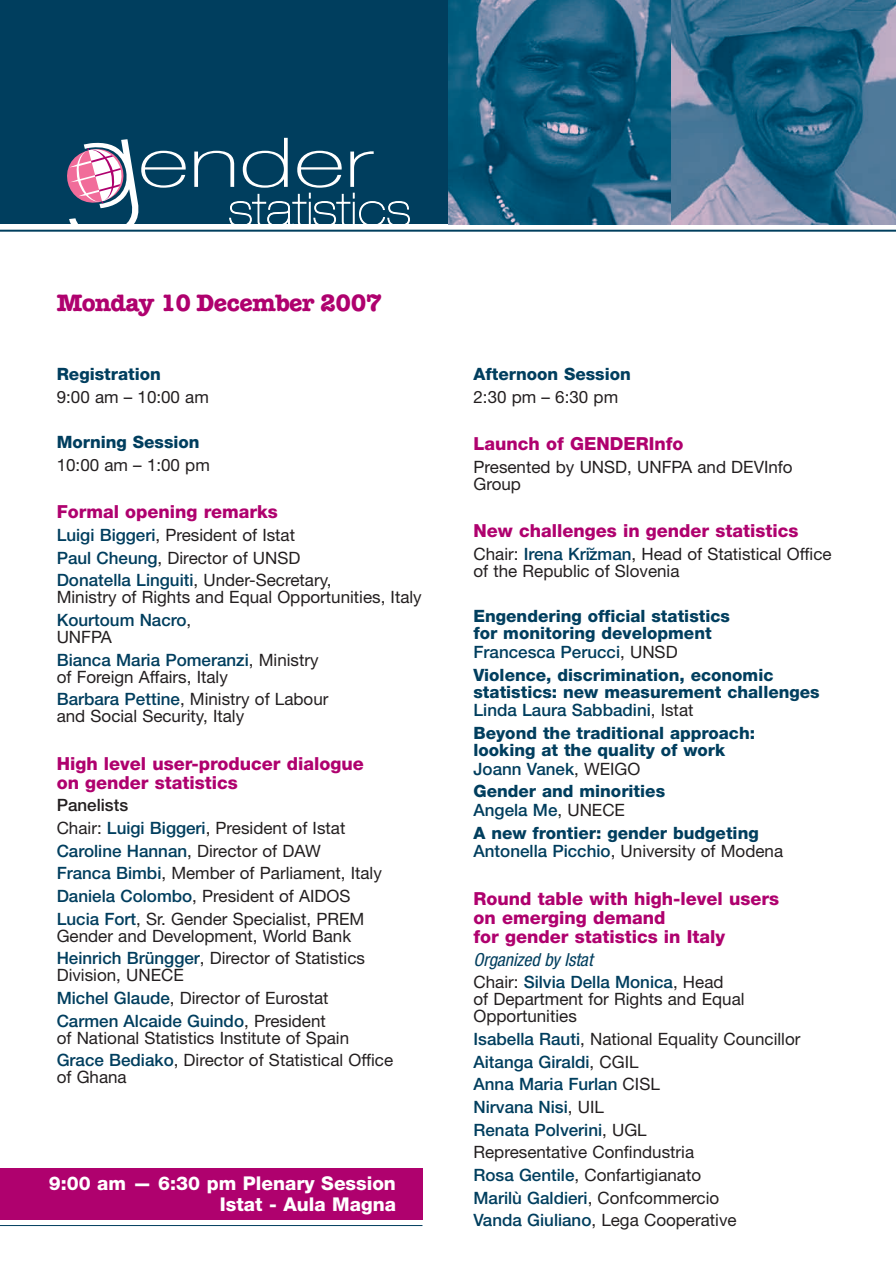
<style>
.page{position:relative;width:896px;height:1276px;background:#fff}
.page>*{position:absolute;margin:0;border:0;box-sizing:border-box;transform-origin:0 0}
.t1{font:24px "American Typewriter Bold A";letter-spacing:-.02em;color:#af016e}
.t2{font:800 19px/21px "Helvetica Neue";color:#fff;text-align:right}
.t3{font:800 18px/19px "Helvetica Neue";color:#af016e}
.t4{font:italic condensed 18px "Helvetica Neue";letter-spacing:-.005em;color:#003e5e}
.t5{font:17px/22.6px "Helvetica Neue";color:#231f20}
.t6{font:800 17px/22.6px "Helvetica Neue";color:#003e5e}
.t7{font:500 17px/22.6px "Helvetica Neue";color:#003e5e}
.s1{font-weight:500;color:#003e5e}
.s2{font-weight:400;color:#231f20}
.s3{font-weight:500}
</style>
<div class="page">
<div style="left:0;top:0;width:896px;height:224px;background:#003e5e"></div>
<svg style="left:67px;top:139px;width:119px;height:91px"></svg>
<svg style="left:194px;top:138px;width:215px;height:86px"></svg>
<hr style="left:0;top:230px;width:896px;height:2px;background:#003e5e">
<img style="left:448px;top:0;width:224px;height:224px">
<svg style="left:672px;top:0;width:224px;height:224px;background:#3d7090"></svg>
<div style="left:0;top:1168px;width:423px;height:51px;background:#af016e"></div>
<hr style="left:0;top:1225px;width:422px;height:1px;background:#003e5e">
<h1 class="t1" style="left:57px;top:295px;width:327px">Monday 10 December 2007</h1>
<p class="t6" style="left:57px;top:364px;width:106px">Registration</p>
<p class="t5" style="left:57px;top:385px;width:154px">9:00 am – 10:00 am</p>
<p class="t6" style="left:57px;top:432px;width:144px">Morning Session</p>
<p class="t5" style="left:57px;top:453px;width:155px">10:00 am – 1:00 pm</p>
<p class="t3" style="left:57px;top:504px;width:223px">Formal opening remarks</p>
<p class="t5" style="left:57px;top:523px;width:276px"><span class="s1">Luigi Biggeri</span>, President of Istat<br><span class="s1">Paul Cheung</span>, Director of UNSD<br><span class="s1">Donatella Linguiti</span>, Under-Secretary,</p>
<p class="t5" style="left:57px;top:585px;width:366px">Ministry of Rights and Equal Opportunities, Italy<br><span class="s1">Kourtoum Nacro</span>,</p>
<p class="t7" style="left:57px;top:627px;width:263px"><span class="s2">UNFPA<br></span>Bianca Maria Pomeranzi<span class="s2">, Ministry</span></p>
<p class="t5" style="left:57px;top:665px;width:273px">of Foreign Affairs, Italy<br><span class="s1">Barbara Pettine</span>, Ministry of Labour</p>
<p class="t5" style="left:57px;top:704px;width:189px">and Social Security, Italy</p>
<p class="t3" style="left:57px;top:755px;width:309px">High level user-producer dialogue on gender statistics</p>
<p class="t5" style="left:57px;top:793px;width:327px"><span class="s3">Panelists<br></span>Chair: <span class="s1">Luigi Biggeri</span>, President of Istat <span class="s1">Caroline Hannan</span>, Director of DAW<br><span class="s1">Franca Bimbi</span>, Member of Parliament, Italy <span class="s1">Daniela Colombo</span>, President of AIDOS <span class="s1">Lucia Fort</span>, Sr. Gender Specialist, PREM</p>
<p class="t5" style="left:57px;top:924px;width:310px">Gender and Development, World Bank<br><span class="s1">Heinrich Brüngger</span>, Director of Statistics</p>
<p class="t5" style="left:57px;top:963px;width:273px">Division, UNECE<br><span class="s1">Michel Glaude</span>, Director of Eurostat<br><span class="s1">Carmen Alcaide Guindo</span>, President</p>
<p class="t5" style="left:57px;top:1026px;width:338px">of National Statistics Institute of Spain<br><span class="s1">Grace Bediako</span>, Director of Statistical Office</p>
<p class="t5" style="left:57px;top:1065px;width:72px">of Ghana</p>
<p class="t2" style="left:49px;top:1174px;width:349px">9:00 am — 6:30 pm Plenary Session<br>Istat - Aula Magna</p>
<p class="t6" style="left:473px;top:364px;width:159px">Afternoon Session</p>
<p class="t5" style="left:473px;top:385px;width:146px">2:30 pm – 6:30 pm</p>
<p class="t3" style="left:473px;top:436px;width:211px">Launch of GENDERInfo</p>
<p class="t5" style="left:473px;top:458px;width:321px;line-height:17px">Presented by UNSD, UNFPA and DEVInfo<br>Group</p>
<p class="t3" style="left:473px;top:523px;width:326px">New challenges in gender statistics</p>
<p class="t5" style="left:473px;top:545px;width:359px;line-height:17px">Chair: <span class="s1">Irena Kri˘zman</span>, Head of Statistical Office of the Republic of Slovenia</p>
<p class="t6" style="left:473px;top:609px;width:258px;line-height:17px">Engendering official statistics for monitoring development</p>
<p class="t6" style="left:473px;top:642px;width:301px"><span class="s3">Francesca Perucci</span><span class="s2">, UNSD<br></span>Violence, discrimination, economic</p>
<p class="t6" style="left:473px;top:683px;width:348px;line-height:18.8px">statistics: new measurement challenges<br><span class="s3">Linda Laura Sabbadini</span><span class="s2">, Istat</span></p>
<p class="t6" style="left:473px;top:726px;width:283px;line-height:17px">Beyond the traditional approach: looking at the quality of work</p>
<p class="t6" style="left:473px;top:759px;width:193px"><span class="s3">Joann Vanek</span><span class="s2">, WEIGO<br></span>Gender and minorities</p>
<p class="t6" style="left:473px;top:800px;width:287px"><span class="s3">Angela Me</span><span class="s2">, UNECE<br></span>A new frontier: gender budgeting</p>
<p class="t5" style="left:473px;top:840px;width:311px"><span class="s1">Antonella Picchio</span>, University of Modena</p>
<p class="t3" style="left:473px;top:890px;width:307px">Round table with high-level users on emerging demand<br>for gender statistics in Italy</p>
<p class="t4" style="left:473px;top:952px;width:121px">Organized by Istat</p>
<p class="t5" style="left:473px;top:973px;width:272px;line-height:17px">Chair: <span class="s1">Silvia Della Monica</span>, Head<br>of Department for Rights and Equal<br>Opportunities</p>
<p class="t5" style="left:473px;top:1027px;width:328px"><span class="s1">Isabella Rauti</span>, National Equality Councillor<br><span class="s1">Aitanga Giraldi</span>, CGIL<br><span class="s1">Anna Maria Furlan</span> CISL<br><span class="s1">Nirvana Nisi</span>, UIL<br><span class="s1">Renata Polverini</span>, UGL<br>Representative Confindustria<br><span class="s1">Rosa Gentile</span>, Confartigianato<br><span class="s1">Marilù Galdieri</span>, Confcommercio<br><span class="s1">Vanda Giuliano</span>, Lega Cooperative</p>
</div>
